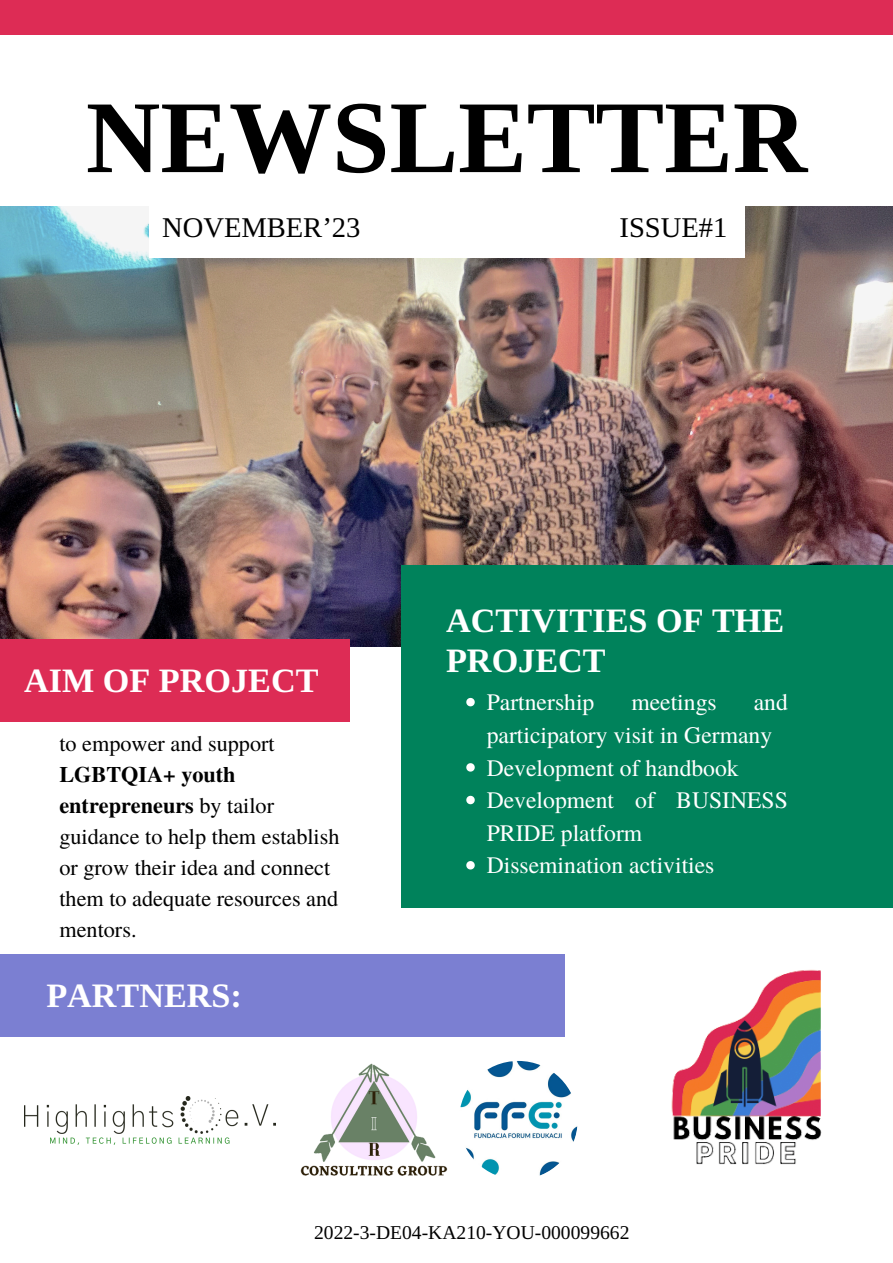
<style>
.page{position:relative;width:893px;height:1263px;background:#fff}
.page>*{position:absolute;margin:0;border:0;box-sizing:border-box;transform-origin:0 0}
.t1{font:700 103.05px "Libra Serif Modern";color:#000}
.t2{font:700 34.2px/40.5px "Libra Serif Modern";color:#fff}
.t3{font:28.58px "Libra Serif Modern";color:#000}
.t4{font:23.62px/32.6px "Te X Gyre Termes";color:#fff}
.t5{font:22.2px/30.9px "Te X Gyre Termes";color:#000}
.t6{font:19.58px "Libra Serif Modern";color:#000}
.s1{font-weight:700}
</style>
<div class="page">
<img style="left:0;top:206px;width:893px;height:441px">
<div style="left:149px;top:170px;width:595px;height:88px;background:#fff"></div>
<div style="left:0;top:0;width:893px;height:35px;background:#dd2c55"></div>
<div style="left:402px;top:566px;width:491px;height:342px;background:#00825b"></div>
<div style="left:0;top:639px;width:350px;height:82px;background:#dd2c55"></div>
<svg style="left:466px;top:698px;width:9px;height:8px"></svg>
<svg style="left:466px;top:763px;width:9px;height:9px"></svg>
<svg style="left:466px;top:796px;width:9px;height:8px"></svg>
<svg style="left:466px;top:861px;width:9px;height:8px"></svg>
<img style="left:671px;top:969px;width:151px;height:196px">
<div style="left:0;top:954px;width:565px;height:83px;background:#7b7fd2"></div>
<img style="left:300px;top:1063px;width:148px;height:113px">
<img style="left:459px;top:1061px;width:118px;height:118px;border-radius:50%">
<img style="left:24px;top:1097px;width:251px;height:47px">
<h1 class="t1" style="left:86px;top:79px;width:723px">NEWSLETTER</h1>
<h3 class="t3" style="left:162px;top:212px;width:200px">NOVEMBER’23</h3>
<h3 class="t3" style="left:619px;top:212px;width:109px">ISSUE#1</h3>
<h2 class="t2" style="left:24px;top:660px;width:296px">AIM OF PROJECT</h2>
<p class="t5" style="left:59px;top:727px;width:282px">to empower and support<br><span class="s1">LGBTQIA+ youth entrepreneurs</span> by tailor guidance to help them establish or grow their idea and connect them to adequate resources and mentors.</p>
<h4 class="t2" style="left:46px;top:975px;width:197px">PARTNERS:</h4>
<p class="t2" style="left:446px;top:600px;width:340px">ACTIVITIES OF THE<br>PROJECT</p>
<h2 class="t4" style="left:487px;top:685px;width:109px">Partnership</h2>
<h2 class="t4" style="left:631px;top:685px;width:87px">meetings</h2>
<h2 class="t4" style="left:487px;top:685px;width:302px;text-indent:267px">and participatory visit in Germany</h2>
<p class="t4" style="left:487px;top:750px;width:253px">Development of handbook</p>
<p class="t4" style="left:487px;top:783px;width:302px">Development of BUSINESS<br>PRIDE platform</p>
<p class="t4" style="left:487px;top:848px;width:229px">Dissemination activities</p>
<p class="t6" style="left:314px;top:1222px;width:317px">2022-3-DE04-KA210-YOU-000099662</p>
</div>
